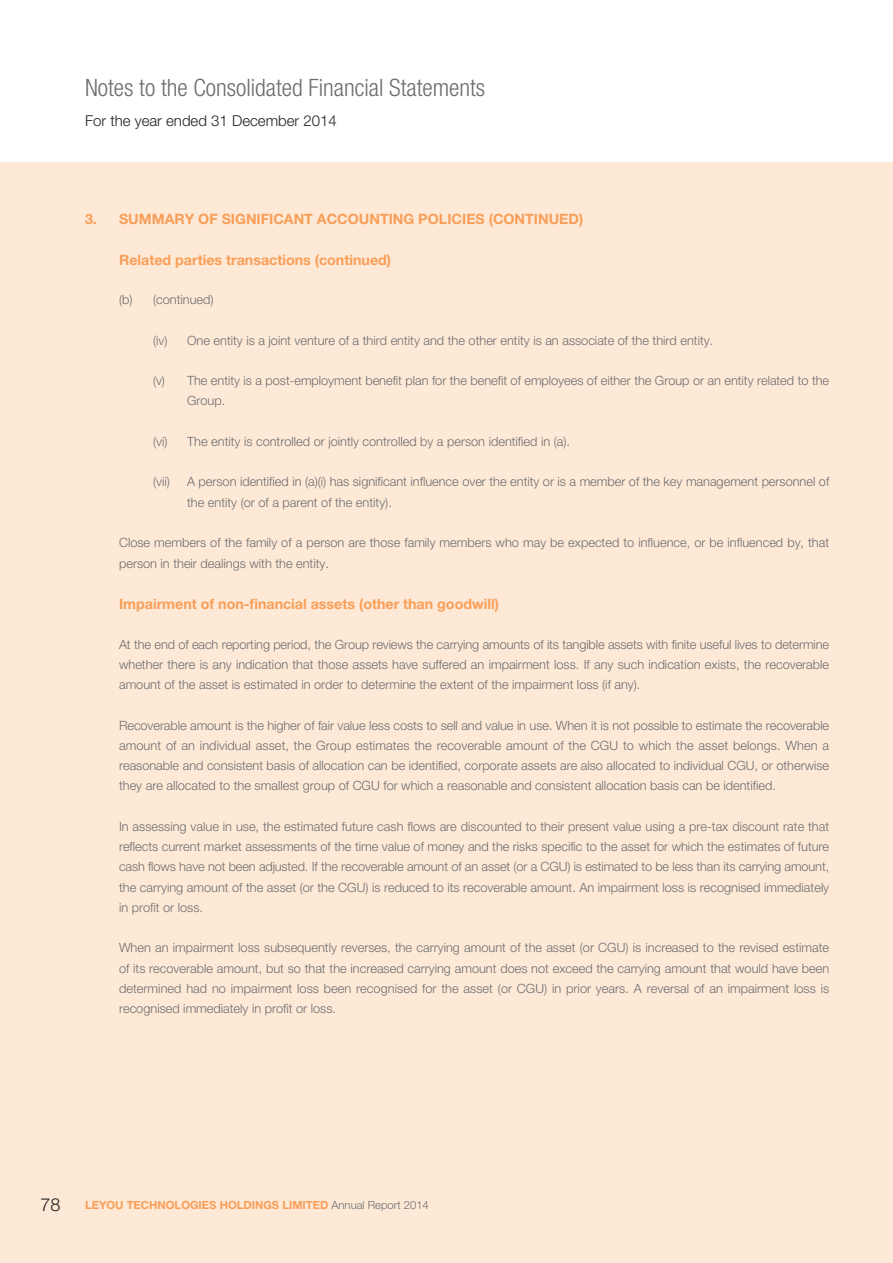
<style>
.page{position:relative;width:893px;height:1263px;background:#fff}
.page>*{position:absolute;margin:0;border:0;box-sizing:border-box;transform-origin:0 0}
.t1{font:300 condensed 24px "Helvetica Neue LT Std";color:#6c6d70}
.t2{font:300 18px "Helvetica Neue LT Std";color:#231f20}
.t3{font:300 15px "Helvetica Neue LT Std";color:#231f20}
.t4{font:700 14.25px "Helvetica Neue LT Std";color:#f89e58}
.t5{font:300 12.75px/20.2px "Helvetica Neue LT Std";color:#6c6d70;text-align:justify}
.t6{font:700 11.25px "Helvetica Neue LT Std";color:#f89e58}
.s1{font-weight:300;color:#6c6d70}
</style>
<div class="page">
<div style="left:0;top:162px;width:893px;height:1101px;background:#fee9d6"></div>
<h1 class="t1" style="left:85px;top:79px;width:402px">Notes to the Consolidated Financial Statements</h1>
<p class="t3" style="left:85px;top:115px;width:253px">For the year ended 31 December 2014</p>
<p class="t4" style="left:85px;top:214px;width:500px">3. SUMMARY OF SIGNIFICANT ACCOUNTING POLICIES (CONTINUED)</p>
<p class="t4" style="left:119px;top:255px;width:274px">Related parties transactions (continued)</p>
<p class="t5" style="left:119px;top:291px;width:96px">(b) (continued)</p>
<p class="t5" style="left:153px;top:332px;width:16px">(iv)</p>
<p class="t5" style="left:187px;top:332px;width:528px">One entity is a joint venture of a third entity and the other entity is an associate of the third entity.</p>
<p class="t5" style="left:187px;top:372px;width:644px;text-indent:-34px">(v) The entity is a post-employment benefit plan for the benefit of employees of either the Group or an entity related to the<br>Group.</p>
<p class="t5" style="left:153px;top:433px;width:16px">(vi)</p>
<p class="t5" style="left:187px;top:433px;width:385px">The entity is controlled or jointly controlled by a person identified in (a).</p>
<p class="t5" style="left:153px;top:473px;width:18px">(vii)</p>
<p class="t5" style="left:187px;top:473px;width:644px">A person identified in (a)(i) has significant influence over the entity or is a member of the key management personnel of the entity (or of a parent of the entity).</p>
<p class="t5" style="left:119px;top:534px;width:712px">Close members of the family of a person are those family members who may be expected to influence, or be influenced by, that person in their dealings with the entity.</p>
<p class="t4" style="left:119px;top:599px;width:381px">Impairment of non-financial assets (other than goodwill)</p>
<p class="t5" style="left:119px;top:635px;width:712px">At the end of each reporting period, the Group reviews the carrying amounts of its tangible assets with finite useful lives to determine whether there is any indication that those assets have suffered an impairment loss. If any such indication exists, the recoverable amount of the asset is estimated in order to determine the extent of the impairment loss (if any).</p>
<p class="t5" style="left:119px;top:716px;width:712px">Recoverable amount is the higher of fair value less costs to sell and value in use. When it is not possible to estimate the recoverable amount of an individual asset, the Group estimates the recoverable amount of the CGU to which the asset belongs. When a reasonable and consistent basis of allocation can be identified, corporate assets are also allocated to individual CGU, or otherwise they are allocated to the smallest group of CGU for which a reasonable and consistent allocation basis can be identified.</p>
<p class="t5" style="left:119px;top:818px;width:712px">In assessing value in use, the estimated future cash flows are discounted to their present value using a pre-tax discount rate that reflects current market assessments of the time value of money and the risks specific to the asset for which the estimates of future cash flows have not been adjusted. If the recoverable amount of an asset (or a CGU) is estimated to be less than its carrying amount, the carrying amount of the asset (or the CGU) is reduced to its recoverable amount. An impairment loss is recognised immediately in profit or loss.</p>
<p class="t5" style="left:119px;top:939px;width:712px">When an impairment loss subsequently reverses, the carrying amount of the asset (or CGU) is increased to the revised estimate of its recoverable amount, but so that the increased carrying amount does not exceed the carrying amount that would have been determined had no impairment loss been recognised for the asset (or CGU) in prior years. A reversal of an impairment loss is recognised immediately in profit or loss.</p>
<h2 class="t2" style="left:41px;top:1198px;width:22px">78</h2>
<p class="t6" style="left:85px;top:1200px;width:292px">SUMPO FOOD HOLD NGS LIMITED <span class="s1">Annual Report 2013</span></p>
<p class="t6" style="left:85px;top:1200px;width:345px">LEYOU TECHNOLOGIES HOLDINGS LIMITED <span class="s1">Annual Report 2014</span></p>
</div>
